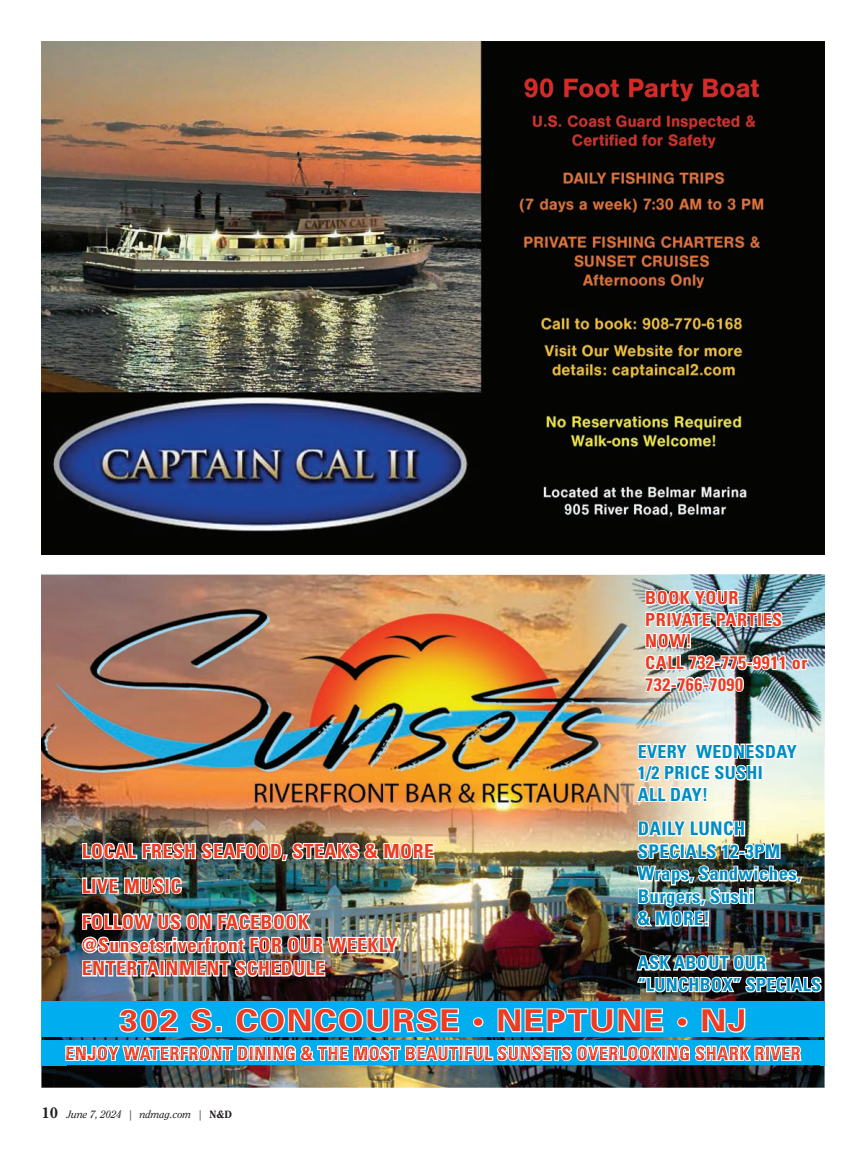
<style>
.page{position:relative;width:866px;height:1163px;background:#fff}
.page>*{position:absolute;margin:0;border:0;box-sizing:border-box;transform-origin:0 0}
.t1{font:700 30px "Univers";letter-spacing:.05em;color:#ec3c23;scale:1.1 1}
.t2{font:700 condensed 19.5px/35.2px "Univers";letter-spacing:.03em;color:#ec3c23}
.t3{font:700 condensed 18.75px/22.5px "Univers";letter-spacing:.02em;color:#008dc3}
.t4{font:700 condensed 18px/21.6px "Univers";letter-spacing:.03em;color:#ec3c23}
.t5{font:700 condensed 18px/21.6px "Univers";letter-spacing:.02em;color:#008dc3}
.t6{font:italic 10.5px "Clearface";color:#231f20}
.s1{font-weight:800;font-style:normal;font-size:15px}
.s2{font-weight:800;font-style:normal}
</style>
<div class="page">
<img style="left:674px;top:574px;width:150px;height:18px">
<img style="left:674px;top:711px;width:150px;height:35px">
<img style="left:41px;top:878px;width:52px;height:209px">
<img style="left:407px;top:878px;width:261px;height:209px">
<img style="left:93px;top:995px;width:314px;height:92px">
<img style="left:668px;top:1065px;width:156px;height:22px">
<img style="left:41px;top:574px;width:633px;height:253px">
<img style="left:41px;top:827px;width:455px;height:51px">
<img style="left:84px;top:845px;width:369px;height:150px">
<img style="left:80px;top:826px;width:355px;height:165px">
<div style="left:41px;top:1040px;width:783px;height:25px;background:#00aeef"></div>
<img style="left:647px;top:593px;width:177px;height:118px">
<img style="left:643px;top:587px;width:166px;height:106px">
<img style="left:68px;top:1065px;width:751px;height:15px">
<svg style="left:65px;top:1047px;width:737px;height:14px"></svg>
<img style="left:44px;top:1036px;width:780px;height:4px">
<img style="left:65px;top:1045px;width:582px;height:10px">
<img style="left:800px;top:1048px;width:2px;height:7px">
<img style="left:99px;top:1045px;width:699px;height:1px">
<img style="left:309px;top:1046px;width:387px;height:2px">
<img style="left:666px;top:1048px;width:30px;height:7px">
<img style="left:696px;top:1046px;width:104px;height:9px">
<div style="left:41px;top:1001px;width:783px;height:35px;background:#00aeef"></div>
<svg style="left:119px;top:1008px;width:59px;height:25px"></svg>
<svg style="left:190px;top:1007px;width:32px;height:26px"></svg>
<svg style="left:235px;top:1007px;width:225px;height:26px"></svg>
<div style="left:473px;top:1017px;width:10px;height:10px;border:2px solid #fff;border-radius:50%"></div>
<img style="left:496px;top:726px;width:327px;height:307px">
<img style="left:41px;top:41px;width:783px;height:513px">
<p class="t2" style="left:82px;top:833px;width:353px">LOCAL FRESH SEAFOOD, STEAKS &amp; MORE<br>LIVE MUSIC<br>FOLLOW US ON FACEBOOK</p>
<p class="t2" style="left:82px;top:933px;width:317px;line-height:23.4px">@Sunsetsriverfront FOR OUR WEEKLY<br>ENTERTAINMENT SCHEDULE</p>
<p class="t4" style="left:645px;top:587px;width:164px">BOOK YOUR<br>PRIVATE PARTIES<br>NOW!<br>CALL 732-775-9911 or<br>732-766-7090</p>
<p class="t5" style="left:638px;top:740px;width:161px">EVERY WEDNESDAY<br>1/2 PRICE SUSHI<br>ALL DAY!</p>
<p class="t3" style="left:638px;top:817px;width:165px">DAILY LUNCH<br>SPECIALS 12-3PM<br>Wraps, Sandwiches,<br>Burgers, Sushi<br>&amp; MORE!</p>
<p class="t5" style="left:638px;top:952px;width:185px">ASK ABOUT OUR “LUNCHBOX” SPECIALS</p>
<p class="t1" style="left:120px;top:1001px;width:571px">302 S. CONCOURSE • NEPTUNE • NJ</p>
<p class="t4" style="left:65px;top:1042px;width:737px">ENJOY WATERFRONT DINING &amp; THE MOST BEAUTIFUL SUNSETS OVERLOOKING SHARK RIVER</p>
<p class="t6" style="left:41px;top:1108px;width:192px"><span class="s1">10</span> June 7, 2024 | ndmag.com | <span class="s2">N&amp;D</span></p>
</div>
